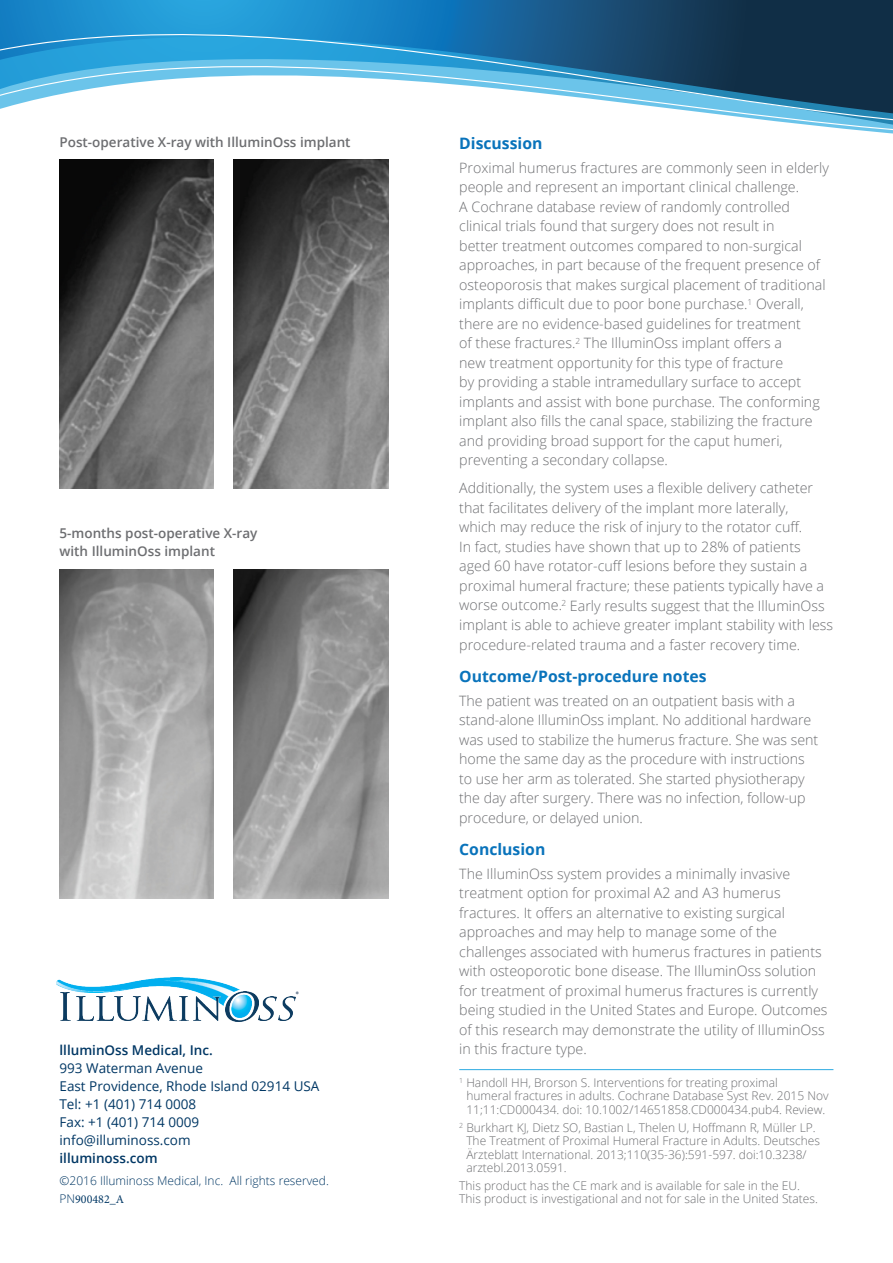
<style>
.page{position:relative;width:893px;height:1263px;background:#fff}
.page>*{position:absolute;margin:0;border:0;box-sizing:border-box;transform-origin:0 0}
.t1{font:700 15.75px "Open Sans";color:#0973bb}
.t2{font:300 14.25px/19.5px "Open Sans";color:#6d6e71}
.t3{font:13.5px/18px "Open Sans";color:#003764}
.t4{font:600 13.5px/18px "Open Sans";color:#6d6e71}
.t5{font:600 13.5px "Open Sans";color:#003764}
.t6{font:300 12px/13.5px "Open Sans";color:#6d6e71}
.t7{font:300 12px "Open Sans";color:#003764}
.t8{font:12px "Minion Pro";color:#003764}
.t9{font:6px "Lucida Sans";color:#102c4e}
.s1{font-family:"Open Sans";font-weight:300}
</style>
<div class="page">
<img style="left:60px;top:222px;width:154px;height:267px">
<img style="left:234px;top:222px;width:154px;height:267px">
<img style="left:60px;top:569px;width:154px;height:329px">
<img style="left:234px;top:569px;width:154px;height:329px">
<hr style="left:459px;top:1069px;width:374px;height:1px;background:#2cabe2">
<img style="left:57px;top:978px;width:183px;height:39px">
<img style="left:165px;top:981px;width:70px;height:15px">
<img style="left:60px;top:992px;width:11px;height:28px">
<img style="left:77px;top:997px;width:16px;height:23px">
<img style="left:97px;top:997px;width:43px;height:24px">
<img style="left:142px;top:996px;width:34px;height:24px">
<img style="left:180px;top:997px;width:9px;height:23px">
<img style="left:193px;top:996px;width:28px;height:25px">
<img style="left:225px;top:991px;width:33px;height:30px">
<img style="left:259px;top:996px;width:17px;height:25px">
<img style="left:278px;top:996px;width:17px;height:25px">
<img style="left:57px;top:982px;width:74px;height:10px">
<svg style="left:0;top:0;width:893px;height:222px"></svg>
<p class="t4" style="left:60px;top:133px;width:293px">Post-operative X-ray with IlluminOss implant</p>
<p class="t4" style="left:60px;top:523px;width:199px">5-months post-operative X-ray with IlluminOss implant</p>
<p class="t9" style="left:295px;top:990px;width:5px">®</p>
<p class="t5" style="left:60px;top:1041px;width:155px">llluminOss Medical, Inc.</p>
<p class="t3" style="left:60px;top:1059px;width:261px">993 Waterman Avenue<br>East Providence, Rhode Island 02914 USA<br>Tel: +1 (401) 714 0008<br>Fax: +1 (401) 714 0009 info@illuminoss.com</p>
<p class="t5" style="left:60px;top:1149px;width:100px">illuminoss.com</p>
<p class="t7" style="left:60px;top:1173px;width:271px">©2016 Illuminoss Medical, Inc. All rights reserved.</p>
<p class="t8" style="left:60px;top:1191px;width:66px"><span class="s1">PN</span>900482_A</p>
<p class="t1" style="left:459px;top:132px;width:85px">Discussion</p>
<p class="t2" style="left:459px;top:158px;width:371px">Proximal humerus fractures are commonly seen in elderly people and represent an important clinical challenge.<br>A Cochrane database review of randomly controlled clinical trials found that surgery does not result in<br>better treatment outcomes compared to non-surgical approaches, in part because of the frequent presence of osteoporosis that makes surgical placement of traditional implants difficult due to poor bone purchase.<sup>1</sup> Overall, there are no evidence-based guidelines for treatment<br>of these fractures.<sup>2</sup> The IlluminOss implant offers a<br>new treatment opportunity for this type of fracture<br>by providing a stable intramedullary surface to accept implants and assist with bone purchase. The conforming implant also fills the canal space, stabilizing the fracture and providing broad support for the caput humeri, preventing a secondary collapse.</p>
<p class="t2" style="left:459px;top:478px;width:375px">Additionally, the system uses a flexible delivery catheter that facilitates delivery of the implant more laterally,<br>which may reduce the risk of injury to the rotator cuff.<br>In fact, studies have shown that up to 28% of patients aged 60 have rotator-cuff lesions before they sustain a proximal humeral fracture; these patients typically have a worse outcome.<sup>2</sup> Early results suggest that the IlluminOss implant is able to achieve greater implant stability with less procedure-related trauma and a faster recovery time.</p>
<p class="t1" style="left:459px;top:665px;width:249px">Outcome/Post-procedure notes</p>
<p class="t2" style="left:459px;top:690px;width:360px">The patient was treated on an outpatient basis with a stand-alone IlluminOss implant. No additional hardware was used to stabilize the humerus fracture. She was sent home the same day as the procedure with instructions to use her arm as tolerated. She started physiotherapy the day after surgery. There was no infection, follow-up procedure, or delayed union.</p>
<p class="t1" style="left:459px;top:838px;width:88px">Conclusion</p>
<p class="t2" style="left:459px;top:863px;width:370px">The IlluminOss system provides a minimally invasive treatment option for proximal A2 and A3 humerus fractures. It offers an alternative to existing surgical approaches and may help to manage some of the challenges associated with humerus fractures in patients with osteoporotic bone disease. The IlluminOss solution for treatment of proximal humerus fractures is currently being studied in the United States and Europe. Outcomes of this research may demonstrate the utility of IlluminOss in this fracture type.</p>
<p class="t6" style="left:466px;top:1075px;width:364px;text-indent:-7px"><sup>1</sup> Handoll HH, Brorson S. Interventions for treating proximal<br>humeral fractures in adults. Cochrane Database Syst Rev. 2015 Nov<br>11;11:CD000434. doi: 10.1002/14651858.CD000434.pub4. Review.</p>
<p class="t6" style="left:466px;top:1120px;width:355px;text-indent:-7px"><sup>2</sup> Burkhart KJ, Dietz SO, Bastian L, Thelen U, Hoffmann R, Müller LP.<br>The Treatment of Proximal Humeral Fracture in Adults. Deutsches Ärzteblatt International. 2013;110(35-36):591-597. doi:10.3238/ arztebl.2013.0591.</p>
<p class="t6" style="left:459px;top:1178px;width:360px">This product has the CE mark and is available for sale in the EU.<br>This product is investigational and not for sale in the United States.</p>
</div>
